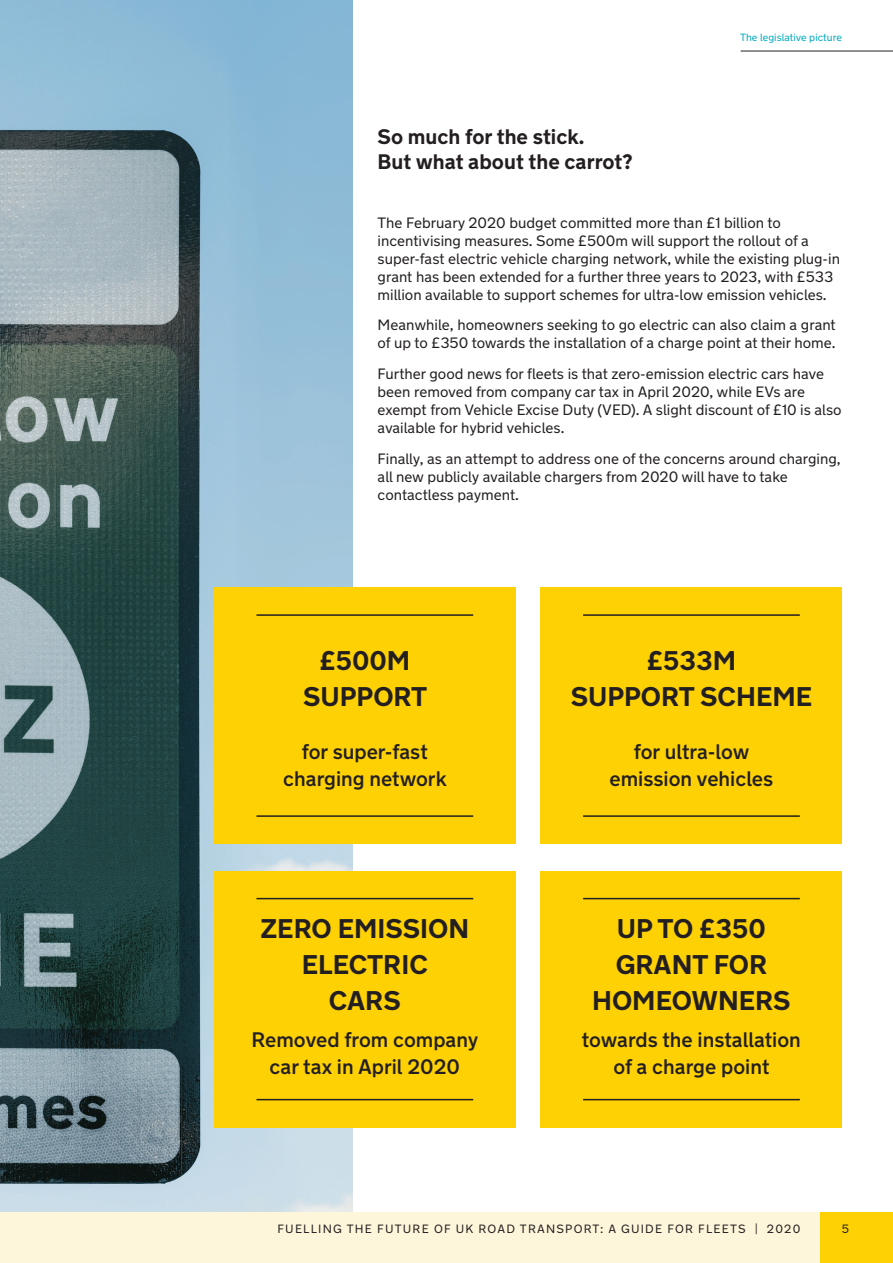
<style>
.page{position:relative;width:893px;height:1263px;background:#fff}
.page>*{position:absolute;margin:0;border:0;box-sizing:border-box;transform-origin:0 0}
.t1{font:700 27px/36px "New Transport AA";color:#231f20;text-align:center}
.t2{font:500 21px/27px "New Transport AA";color:#231f20;text-align:center}
.t3{font:700 21px/25.2px "New Transport AA";color:#231f20}
.t4{font:15px/18px "New Transport AA";color:#231f20}
.t5{font:12px "New Transport AA";letter-spacing:.1em;color:#231f20}
.t6{font:10.5px "New Transport AA";color:#00aabe}
</style>
<div class="page">
<img style="left:0;top:0;width:352px;height:1212px">
<div style="left:214px;top:587px;width:301px;height:257px;background:#fed105"></div>
<div style="left:214px;top:871px;width:301px;height:256px;background:#fed105"></div>
<div style="left:541px;top:587px;width:301px;height:257px;background:#fed105"></div>
<div style="left:541px;top:871px;width:301px;height:256px;background:#fed105"></div>
<hr style="left:741px;top:51px;width:152px;height:1px;background:#231f20">
<hr style="left:256px;top:614px;width:217px;height:2px;background:#231f20">
<hr style="left:256px;top:815px;width:217px;height:2px;background:#231f20">
<hr style="left:256px;top:898px;width:217px;height:1px;background:#231f20">
<hr style="left:256px;top:1099px;width:217px;height:1px;background:#231f20">
<hr style="left:583px;top:614px;width:217px;height:2px;background:#231f20">
<hr style="left:583px;top:815px;width:217px;height:2px;background:#231f20">
<hr style="left:583px;top:898px;width:217px;height:1px;background:#231f20">
<hr style="left:583px;top:1099px;width:217px;height:1px;background:#231f20">
<div style="left:0;top:1212px;width:893px;height:51px;background:#fef6da"></div>
<div style="left:821px;top:1212px;width:72px;height:51px;background:#fed105"></div>
<p class="t3" style="left:378px;top:124px;width:257px">So much for the stick.<br>But what about the carrot?</p>
<p class="t6" style="left:740px;top:31px;width:103px">The legislative picture</p>
<p class="t4" style="left:378px;top:213px;width:464px">The February 2020 budget committed more than £1 billion to incentivising measures. Some £500m will support the rollout of a super-fast electric vehicle charging network, while the existing plug-in grant has been extended for a further three years to 2023, with £533 million available to support schemes for ultra-low emission vehicles.</p>
<p class="t4" style="left:378px;top:316px;width:460px">Meanwhile, homeowners seeking to go electric can also claim a grant of up to £350 towards the installation of a charge point at their home.</p>
<p class="t4" style="left:378px;top:365px;width:466px">Further good news for fleets is that zero-emission electric cars have been removed from company car tax in April 2020, while EVs are exempt from Vehicle Excise Duty (VED). A slight discount of £10 is also available for hybrid vehicles.</p>
<p class="t4" style="left:378px;top:450px;width:465px">Finally, as an attempt to address one of the concerns around charging, all new publicly available chargers from 2020 will have to take contactless payment.</p>
<p class="t1" style="left:303px;top:643px;width:126px">£500M<br>SUPPORT</p>
<p class="t2" style="left:283px;top:739px;width:165px">for super-fast charging network</p>
<p class="t1" style="left:260px;top:911px;width:210px">ZERO EMISSION<br>ELECTRIC<br>CARS</p>
<p class="t2" style="left:252px;top:1027px;width:228px">Removed from company car tax in April 2020</p>
<p class="t1" style="left:571px;top:643px;width:243px">£533M<br>SUPPORT SCHEME</p>
<p class="t2" style="left:610px;top:739px;width:165px">for ultra-low emission vehicles</p>
<p class="t1" style="left:592px;top:911px;width:200px">UP TO £350<br>GRANT FOR<br>HOMEOWNERS</p>
<p class="t2" style="left:582px;top:1027px;width:221px">towards the installation of a charge point</p>
<p class="t5" style="left:277px;top:1221px;width:524px">FUELLING THE FUTURE OF UK ROAD TRANSPORT: A GUIDE FOR FLEETS | 2020</p>
<p class="t5" style="left:842px;top:1221px;width:9px">5</p>
</div>
